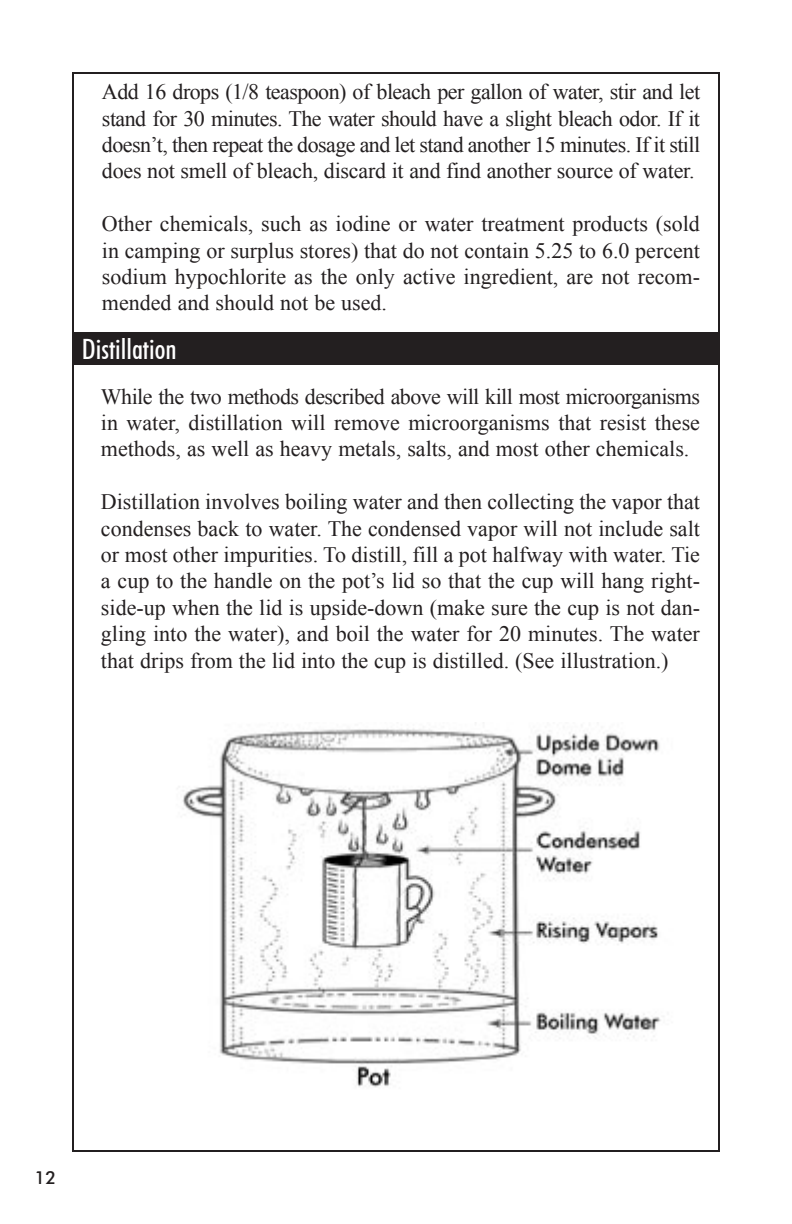
<style>
.page{position:relative;width:792px;height:1224px;background:#fff}
.page>*{position:absolute;margin:0;border:0;box-sizing:border-box;transform-origin:0 0}
.t1{font:500 condensed 28px "Futura BT";color:#fff}
.t2{font:22px/26.4px "Times New Roman";color:#231f20;text-align:justify}
.t3{font:500 18px "Futura BT";color:#231f20}
</style>
<div class="page">
<div style="left:72px;top:332px;width:648px;height:33px;background:#231f20"></div>
<img style="left:182px;top:722px;width:479px;height:366px">
<p class="t2" style="left:102px;top:78px;width:600px">Add 16 drops (1/8 teaspoon) of bleach per gallon of water, stir and let stand for 30 minutes. The water should have a slight bleach odor. If it doesn’t, then repeat the dosage and let stand another 15 minutes. If it still does not smell of bleach, discard it and find another source of water.</p>
<p class="t2" style="left:102px;top:210px;width:600px">Other chemicals, such as iodine or water treatment products (sold in camping or surplus stores) that do not contain 5.25 to 6.0 percent sodium hypochlorite as the only active ingredient, are not recom&shy;mended and should not be used.</p>
<p class="t1" style="left:82px;top:332px;width:96px">Distillation</p>
<p class="t2" style="left:101px;top:383px;width:601px">While the two methods described above will kill most microorganisms in water, distillation will remove microorganisms that resist these methods, as well as heavy metals, salts, and most other chemicals.</p>
<p class="t2" style="left:101px;top:488px;width:601px">Distillation involves boiling water and then collecting the vapor that condenses back to water. The condensed vapor will not include salt or most other impurities. To distill, fill a pot halfway with water. Tie a cup to the handle on the pot’s lid so that the cup will hang right&shy;side-up when the lid is upside-down (make sure the cup is not dan&shy;gling into the water), and boil the water for 20 minutes. The water that drips from the lid into the cup is distilled. (See illustration.)</p>
<p class="t3" style="left:34px;top:1166px;width:23px">12</p>
</div>
